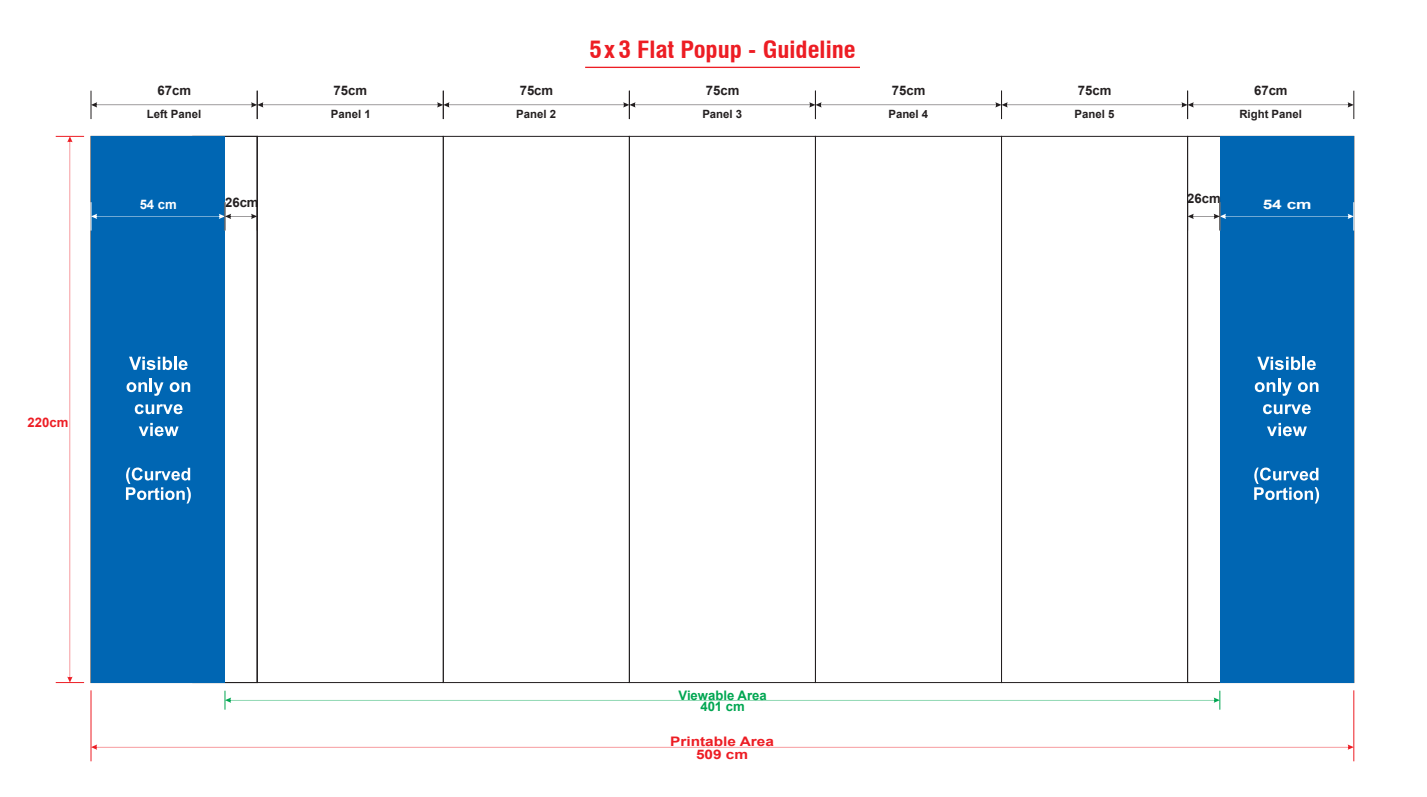
<style>
.page{position:relative;width:1427px;height:797px;background:#fff}
.page>*{position:absolute;margin:0;border:0;box-sizing:border-box;transform-origin:0 0}
.t1{font:700 condensed 23.19px "Swiss 721 BT";color:#ed1d24;scale:1.08 1}
.t2{font:700 13.12px "Arial";color:#231f20}
.t3{font:700 13.12px/12.6px "Arial";color:#ed1d24;text-align:center;scale:1.17 1}
.t4{font:700 13.12px/11.6px "Arial";color:#00a651;text-align:center}
.t5{font:700 13.12px "Arial";color:#ed1d24}
.t6{font:700 13.12px "Arial";color:#fff}
.t7{font:700 13.12px "Arial";color:#fff;scale:1.32 1}
.t8{font:700 11.38px "Arial";color:#231f20}
</style>
<div class="page">
<div style="left:257px;top:136px;width:186px;height:546px;border:1px solid #231f20"></div>
<svg style="left:56px;top:136px;width:28px;height:547px"></svg>
<div style="left:443px;top:136px;width:186px;height:546px;border:1px solid #231f20"></div>
<div style="left:629px;top:136px;width:186px;height:546px;border:1px solid #231f20"></div>
<div style="left:815px;top:136px;width:186px;height:546px;border:1px solid #231f20"></div>
<svg style="left:91px;top:91px;width:1263px;height:28px"></svg>
<div style="left:1220px;top:136px;width:133px;height:546px;background:#0066b3"></div>
<svg style="left:1188px;top:202px;width:166px;height:28px"></svg>
<div style="left:91px;top:136px;width:134px;height:546px;background:#0066b3"></div>
<svg style="left:91px;top:202px;width:167px;height:28px"></svg>
<svg style="left:92px;top:744px;width:1261px;height:5px"></svg>
<hr style="left:91px;top:690px;width:1px;height:71px;background:#ed1d24">
<hr style="left:1353px;top:690px;width:1px;height:71px;background:#ed1d24">
<svg style="left:225px;top:690px;width:995px;height:19px"></svg>
<div style="left:1001px;top:136px;width:187px;height:546px;border:1px solid #231f20"></div>
<hr style="left:585px;top:67px;width:275px;height:1px;background:#ed1d24">
<svg style="left:126px;top:467px;width:65px;height:36px"></svg>
<svg style="left:129px;top:356px;width:43px;height:14px"></svg>
<hr style="left:174px;top:356px;width:3px;height:14px;background:#fff">
<svg style="left:179px;top:360px;width:9px;height:10px"></svg>
<svg style="left:127px;top:378px;width:36px;height:17px"></svg>
<svg style="left:170px;top:382px;width:20px;height:10px"></svg>
<svg style="left:135px;top:404px;width:48px;height:10px"></svg>
<svg style="left:139px;top:422px;width:40px;height:14px"></svg>
<svg style="left:1254px;top:467px;width:65px;height:36px"></svg>
<svg style="left:1257px;top:356px;width:43px;height:14px"></svg>
<hr style="left:1302px;top:356px;width:3px;height:14px;background:#fff">
<svg style="left:1307px;top:360px;width:8px;height:10px"></svg>
<svg style="left:1254px;top:378px;width:37px;height:17px"></svg>
<svg style="left:1298px;top:382px;width:20px;height:10px"></svg>
<svg style="left:1263px;top:404px;width:47px;height:10px"></svg>
<svg style="left:1267px;top:422px;width:40px;height:14px"></svg>
<h1 class="t1" style="left:589px;top:36px;width:248px">5x 3 Flat Popup - Guideline</h1>
<p class="t2" style="left:157px;top:82px;width:35px">67cm</p>
<p class="t2" style="left:334px;top:82px;width:35px">75cm</p>
<p class="t2" style="left:520px;top:82px;width:35px">75cm</p>
<p class="t2" style="left:1254px;top:82px;width:35px">67cm</p>
<p class="t2" style="left:706px;top:82px;width:35px">75cm</p>
<p class="t8" style="left:702px;top:106px;width:41px">Panel 3</p>
<p class="t2" style="left:892px;top:82px;width:35px">75cm</p>
<p class="t2" style="left:1078px;top:82px;width:35px">75cm</p>
<p class="t8" style="left:888px;top:106px;width:41px">Panel 4</p>
<p class="t8" style="left:1074px;top:106px;width:41px">Panel 5</p>
<p class="t8" style="left:1239px;top:106px;width:64px">Right Panel</p>
<p class="t8" style="left:147px;top:106px;width:56px">Left Panel</p>
<p class="t8" style="left:331px;top:106px;width:41px">Panel 1</p>
<p class="t8" style="left:516px;top:106px;width:41px">Panel 2</p>
<p class="t2" style="left:1187px;top:189px;width:35px">26cm</p>
<p class="t6" style="left:140px;top:195px;width:39px">54 cm</p>
<p class="t2" style="left:225px;top:193px;width:35px">26cm</p>
<p class="t7" style="left:1262px;top:195px;width:39px">54 cm</p>
<p class="t5" style="left:28px;top:412px;width:42px">220cm</p>
<p class="t4" style="left:678px;top:689px;width:90px">Viewable Area<br>401 cm</p>
<p class="t3" style="left:670px;top:735px;width:90px">Printable Area<br>509 cm</p>
</div>
